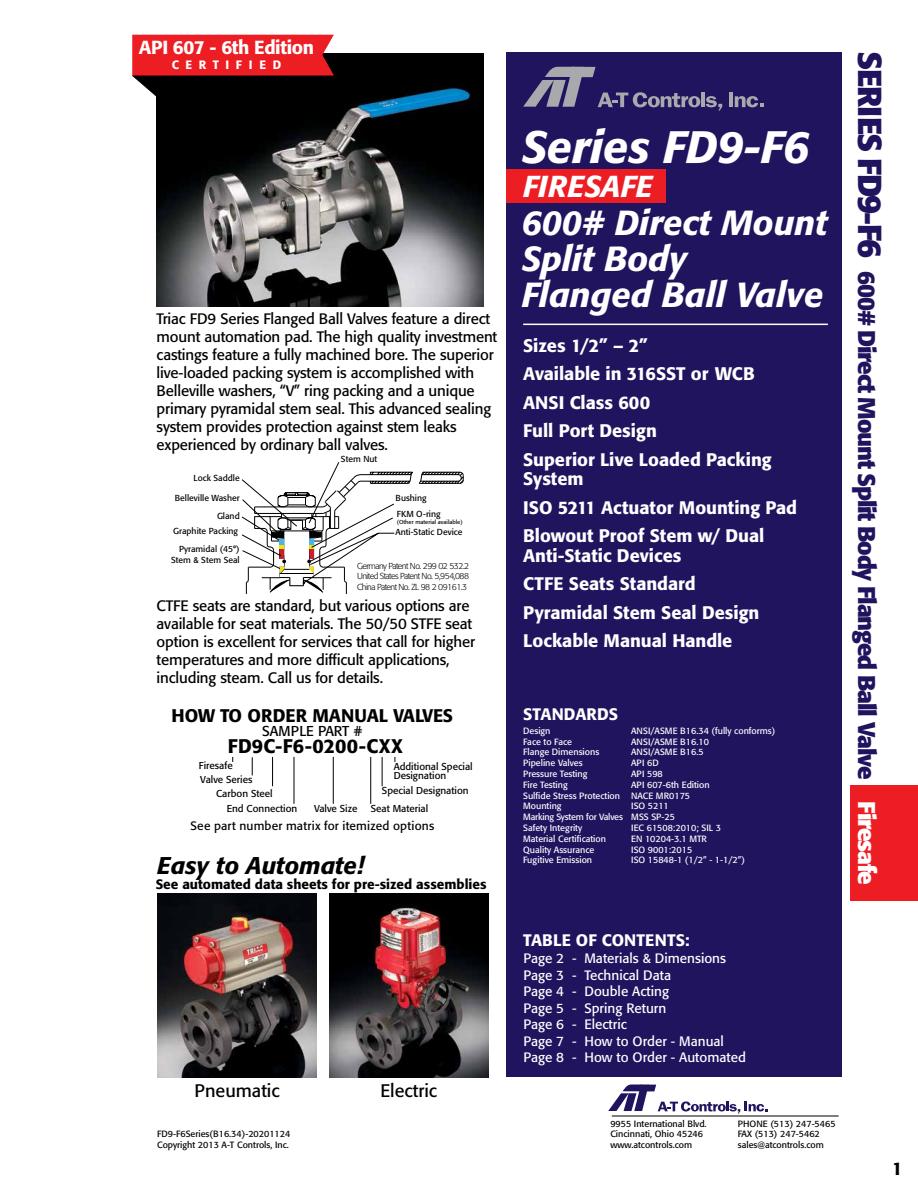
<style>
.page{position:relative;width:918px;height:1188px;background:#fff}
.page>*{position:absolute;margin:0;border:0;box-sizing:border-box;transform-origin:0 0}
.t1{font:italic 500 45px "Formata";color:#fff}
.t2{font:italic 500 34.5px/36px "Formata";color:#fff}
.t3{font:italic 500 30px "Formata";color:#fff}
.t4{font:700 24px "Formata";letter-spacing:-.05em;color:#21145f}
.t5{font:italic 500 24px "Formata";color:#000}
.t6{font:500 19.5px "Formata";letter-spacing:.005em;color:#000}
.t7{font:500 18.75px "Formata";letter-spacing:-.02em;color:#fff}
.t8{font:500 18.15px "Formata";color:#000}
.t9{font:500 18px/28.5px "Formata";color:#fff}
.t10{font:18px "Formata";color:#000}
.t11{font:500 18px "Formata";color:#000}
.t12{font:500 16.5px "Formata";letter-spacing:.01em;color:#fff}
.t13{font:15px/18px "Formata";letter-spacing:-.01em;color:#000}
.t14{font:14.25px "Formata";color:#000}
.t15{font:13.5px/16.5px "Formata";color:#fff}
.t16{font:500 13.5px "Formata";color:#000}
.t17{font:12px "Formata";letter-spacing:.015em;color:#000}
.t18{font:500 12px "Formata";letter-spacing:.54em;color:#fff}
.t19{font:9.9px/9px "Formata";color:#000}
.t20{font:9px/10.8px "Formata";color:#fff}
.t21{font:9px/10.8px "Formata";color:#000}
.t22{font:8.7px/18.5px "Formata";color:#000;text-align:right}
.t23{font:300 8.7px/10.4px "Formata";letter-spacing:-.06em;color:#000;text-align:justify}
.t24{font:5.7px "Formata";color:#000}
.s1{font-size:33px}
.s2{color:#fff}
</style>
<div class="page">
<svg style="left:608px;top:1084px;width:160px;height:30px"></svg>
<div style="left:507px;top:53px;width:335px;height:1024px;background:#21145f"></div>
<img style="left:329px;top:894px;width:160px;height:184px">
<img style="left:158px;top:894px;width:159px;height:184px">
<hr style="left:612px;top:1116px;width:227px;height:1px;background:#000">
<hr style="left:523px;top:324px;width:305px;height:1px;background:#fff">
<div style="left:507px;top:169px;width:159px;height:34px;background:#ed1d24"></div>
<div style="left:851px;top:785px;width:67px;height:116px;background:#ed1d24"></div>
<img style="left:157px;top:53px;width:327px;height:254px">
<svg style="left:132px;top:35px;width:202px;height:62px;background:#9d191e"></svg>
<hr style="left:701px;top:93px;width:4px;height:14px;background:#a7a9ac">
<svg style="left:706px;top:96px;width:16px;height:15px"></svg>
<hr style="left:729px;top:93px;width:4px;height:14px;background:#a7a9ac">
<svg style="left:735px;top:96px;width:29px;height:11px"></svg>
<svg style="left:523px;top:67px;width:177px;height:40px"></svg>
<hr style="left:294px;top:757px;width:1px;height:47px;background:#000">
<svg style="left:382px;top:757px;width:1px;height:29px"></svg>
<svg style="left:252px;top:757px;width:1px;height:18px"></svg>
<svg style="left:272px;top:757px;width:1px;height:29px"></svg>
<hr style="left:333px;top:757px;width:1px;height:47px;background:#000">
<hr style="left:370px;top:757px;width:1px;height:47px;background:#000">
<svg style="left:241px;top:462px;width:223px;height:131px"></svg>
<p class="t7" style="left:139px;top:35px;width:177px">API 607 - 6th Edition</p>
<p class="t18" style="left:172px;top:57px;width:111px">CERTIFIED</p>
<p class="t13" style="left:157px;top:309px;width:342px">Triac FD9 Series Flanged Ball Valves feature a direct mount automation pad. The high quality investment castings feature a fully machined bore. The superior live-loaded packing system is accomplished with Belleville washers, “V” ring packing and a unique primary pyramidal stem seal. This advanced sealing system provides protection against stem leaks experienced by ordinary ball valves.</p>
<p class="t22" style="left:341px;top:450px;width:38px">Stem Nut</p>
<p class="t22" style="left:194px;top:469px;width:48px">Lock Saddle</p>
<p class="t22" style="left:175px;top:488px;width:66px">Belleville Washer<br>Gland</p>
<p class="t22" style="left:171px;top:544px;width:70px;line-height:10.4px">Pyramidal (45°)<br>Stem &amp; Stem Seal</p>
<p class="t22" style="left:396px;top:489px;width:32px">Bushing</p>
<p class="t22" style="left:397px;top:505px;width:45px">FKM O-ring</p>
<p class="t24" style="left:397px;top:518px;width:67px">(Other material available)</p>
<p class="t22" style="left:173px;top:522px;width:66px">Graphite Packing</p>
<p class="t22" style="left:396px;top:523px;width:68px">Anti-Static Device</p>
<p class="t23" style="left:357px;top:561px;width:114px">Germany Patent No. 299 02 532.2<br>United States Patent No. 5,954,088<br>China Patent No. ZL 98 2 09161.3</p>
<p class="t13" style="left:157px;top:597px;width:320px">CTFE seats are standard, but various options are available for seat materials. The 50/50 STFE seat option is excellent for services that call for higher temperatures and more difficult applications, including steam. Call us for details.</p>
<p class="t8" style="left:172px;top:705px;width:283px">HOW TO ORDER MANUAL VALVES</p>
<p class="t14" style="left:262px;top:722px;width:102px">SAMPLE PART #</p>
<p class="t19" style="left:200px;top:775px;width:54px">Valve Series</p>
<h3 class="t6" style="left:228px;top:735px;width:177px">FD9C-F6-0200-CXX</h3>
<p class="t19" style="left:199px;top:761px;width:35px">Firesafe</p>
<p class="t19" style="left:227px;top:804px;width:72px">End Connection</p>
<p class="t19" style="left:394px;top:762px;width:81px">Additional Special<br>Designation</p>
<p class="t19" style="left:382px;top:786px;width:88px">Special Designation</p>
<p class="t19" style="left:216px;top:789px;width:58px">Carbon Steel</p>
<p class="t19" style="left:314px;top:804px;width:45px">Valve Size</p>
<p class="t19" style="left:371px;top:804px;width:59px">Seat Material</p>
<p class="t17" style="left:190px;top:819px;width:245px">See part number matrix for itemized options</p>
<h3 class="t5" style="left:157px;top:850px;width:208px">Easy to Automate!</h3>
<p class="t16" style="left:156px;top:876px;width:332px">See automated data sheets for pre-sized assemblies</p>
<p class="t10" style="left:195px;top:1080px;width:87px">Pneumatic</p>
<p class="t10" style="left:381px;top:1080px;width:58px">Electric</p>
<p class="t21" style="left:157px;top:1129px;width:135px">FD9-F6Series(B16.34)-20201124<br>Copyright 2013 A-T Controls, Inc.</p>
<h1 class="t1" style="left:522px;top:119px;width:289px">Series FD9-F6</h1>
<h3 class="t3" style="left:523px;top:168px;width:131px">FIRESAFE</h3>
<h2 class="t2" style="left:522px;top:204px;width:307px">600# Direct Mount<br>Split Body<br>Flanged Ball Valve</h2>
<p class="t9" style="left:523px;top:331px;width:250px">Sizes 1/2” – 2”<br>Available in 316SST or WCB<br>ANSI Class 600<br>Full Port Design<br>Superior Live Loaded Packing</p>
<p class="t9" style="left:523px;top:465px;width:275px">System<br>ISO 5211 Actuator Mounting Pad<br>Blowout Proof Stem w/ Dual</p>
<p class="t9" style="left:523px;top:541px;width:238px">Anti-Static Devices<br>CTFE Seats Standard<br>Pyramidal Stem Seal Design<br>Lockable Manual Handle</p>
<p class="t12" style="left:523px;top:704px;width:96px">STANDARDS</p>
<p class="t20" style="left:523px;top:725px;width:29px">Design</p>
<p class="t20" style="left:631px;top:725px;width:146px">ANSI/ASME B16.34 (fully conforms)</p>
<p class="t20" style="left:523px;top:736px;width:50px">Face to Face</p>
<p class="t20" style="left:631px;top:736px;width:79px">ANSI/ASME B16.10</p>
<p class="t20" style="left:523px;top:747px;width:78px">Flange Dimensions</p>
<p class="t20" style="left:631px;top:747px;width:74px">ANSI/ASME B16.5</p>
<p class="t20" style="left:523px;top:758px;width:61px">Pipeline Valves</p>
<p class="t20" style="left:631px;top:758px;width:29px">API 6D</p>
<p class="t20" style="left:523px;top:768px;width:66px">Pressure Testing</p>
<p class="t20" style="left:631px;top:768px;width:33px">API 598</p>
<p class="t20" style="left:523px;top:779px;width:46px">Fire Testing</p>
<p class="t20" style="left:523px;top:779px;width:188px;text-indent:108px">API 607-6th Edition<br>Sulfide Stress Protection NACE MR0175<br>Mounting</p>
<p class="t20" style="left:523px;top:801px;width:153px;text-indent:108px">ISO 5211<br>Marking System for Valves MSS SP-25<br>Safety Integrity</p>
<p class="t20" style="left:631px;top:822px;width:91px">IEC 61508:2010; SIL 3</p>
<p class="t20" style="left:523px;top:833px;width:84px">Material Certification</p>
<p class="t20" style="left:631px;top:833px;width:77px">EN 10204-3.1 MTR</p>
<p class="t20" style="left:523px;top:844px;width:73px">Quality Assurance</p>
<p class="t20" style="left:631px;top:844px;width:63px">ISO 9001:2015</p>
<p class="t20" style="left:523px;top:855px;width:71px">Fugitive Emission</p>
<p class="t20" style="left:631px;top:855px;width:115px">ISO 15848-1 (1/2” - 1-1/2”)</p>
<p class="t12" style="left:523px;top:930px;width:168px">TABLE OF CONTENTS:</p>
<p class="t15" style="left:523px;top:950px;width:224px">Page 2 - Materials &amp; Dimensions<br>Page 3 - Technical Data<br>Page 4 - Double Acting<br>Page 5 - Spring Return<br>Page 6 - Electric<br>Page 7 - How to Order - Manual<br>Page 8 - How to Order - Automated</p>
<h3 class="t4" style="left:882px;top:51px;width:835px;rotate:90deg"><span class="s1">SERIES FD9-F6</span> 600# Direct Mount Split Body Flanged Ball Valve <span class="s2">Firesafe</span></h3>
<p class="t21" style="left:610px;top:1118px;width:98px">9955 International Blvd.<br>Cincinnati, Ohio 45246 www.atcontrols.com</p>
<p class="t21" style="left:738px;top:1118px;width:99px">PHONE (513) 247-5465<br>FAX (513) 247-5462 sales@atcontrols.com</p>
<p class="t11" style="left:892px;top:1157px;width:12px">1</p>
</div>
